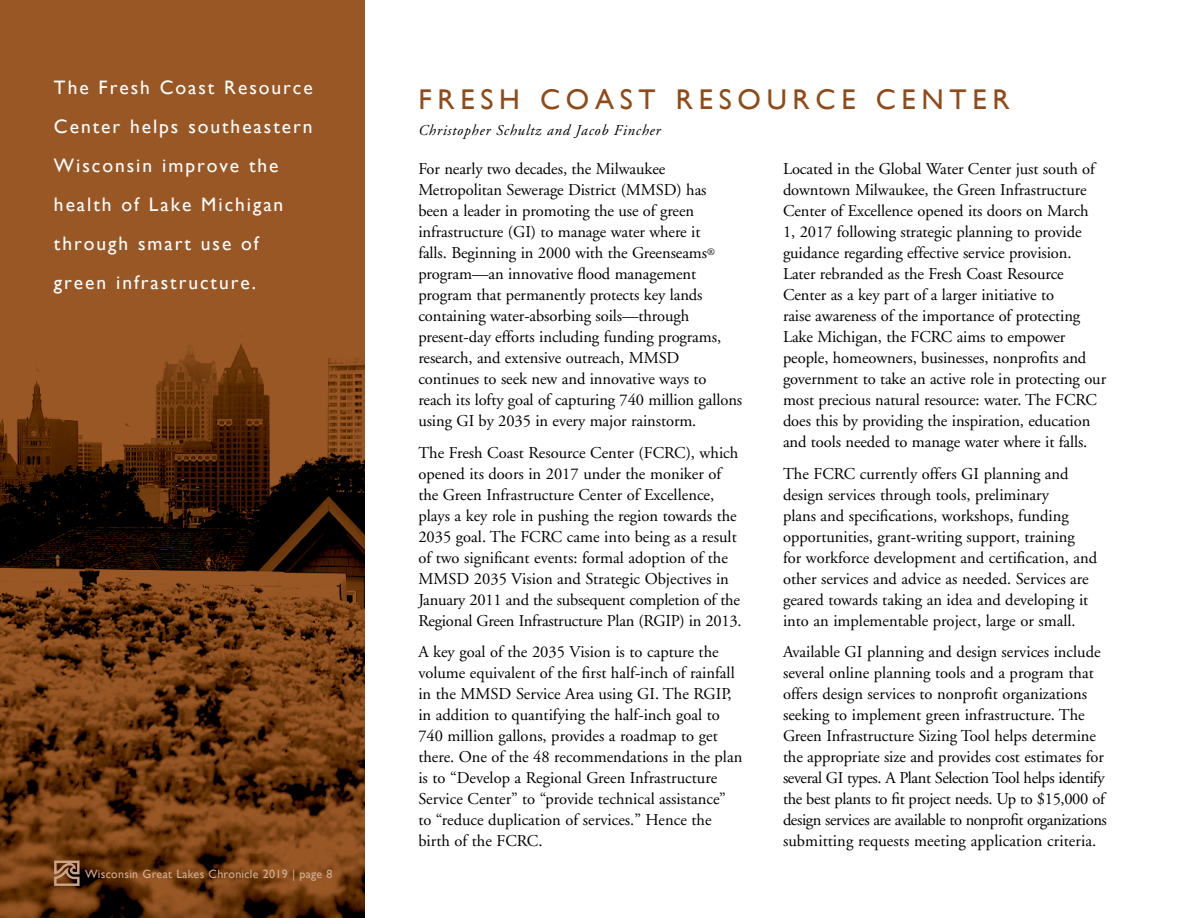
<style>
.page{position:relative;width:1188px;height:918px;background:#fff}
.page>*{position:absolute;margin:0;border:0;box-sizing:border-box;transform-origin:0 0}
.t1{font:28.5px "Gill Sans";letter-spacing:.2em;color:#8f4a18}
.t2{font:19.5px/39px "Gill Sans";letter-spacing:.1em;color:#fff}
.t3{font:16.5px/21px "Adobe Garamond";letter-spacing:-.005em;color:#000}
.t4{font:italic 15px "Adobe Garamond";letter-spacing:.05em;color:#000}
.t5{font:12px "Gill Sans";letter-spacing:.025em;color:#d0ae93}
</style>
<div class="page">
<img style="left:0;top:0;width:364px;height:918px">
<svg style="left:54px;top:861px;width:26px;height:25px"></svg>
<p class="t2" style="left:54px;top:68px;width:260px">The Fresh Coast Resource<br>Center helps southeastern<br>Wisconsin improve the health of Lake Michigan through smart use of green infrastructure.</p>
<h1 class="t1" style="left:418px;top:83px;width:593px">FRESH COAST RESOURCE CENTER</h1>
<p class="t4" style="left:418px;top:122px;width:244px">Christopher Schultz and Jacob Fincher</p>
<p class="t3" style="left:418px;top:159px;width:325px">For nearly two decades, the Milwaukee Metropolitan Sewerage District (MMSD) has<br>been a leader in promoting the use of green infrastructure (GI) to manage water where it<br>falls. Beginning in 2000 with the Greenseams<sup>® </sup>program—an innovative flood management program that permanently protects key lands containing water-absorbing soils—through present-day efforts including funding programs, research, and extensive outreach, MMSD continues to seek new and innovative ways to reach its lofty goal of capturing 740 million gallons using GI by 2035 in every major rainstorm.</p>
<p class="t3" style="left:418px;top:442px;width:325px">The Fresh Coast Resource Center (FCRC), which opened its doors in 2017 under the moniker of the Green Infrastructure Center of Excellence, plays a key role in pushing the region towards the 2035 goal. The FCRC came into being as a result of two significant events: formal adoption of the MMSD 2035 Vision and Strategic Objectives in January 2011 and the subsequent completion of the Regional Green Infrastructure Plan (RGIP) in 2013.</p>
<p class="t3" style="left:418px;top:642px;width:325px">A key goal of the 2035 Vision is to capture the volume equivalent of the first half-inch of rainfall in the MMSD Service Area using GI. The RGIP, in addition to quantifying the half-inch goal to 740 million gallons, provides a roadmap to get there. One of the 48 recommendations in the plan is to “Develop a Regional Green Infrastructure Service Center” to “provide technical assistance” to “reduce duplication of services.” Hence the birth of the FCRC.</p>
<p class="t3" style="left:783px;top:159px;width:325px">Located in the Global Water Center just south of downtown Milwaukee, the Green Infrastructure Center of Excellence opened its doors on March<br>1, 2017 following strategic planning to provide guidance regarding effective service provision.<br>Later rebranded as the Fresh Coast Resource Center as a key part of a larger initiative to<br>raise awareness of the importance of protecting Lake Michigan, the FCRC aims to empower people, homeowners, businesses, nonprofits and government to take an active role in protecting our most precious natural resource: water. The FCRC does this by providing the inspiration, education and tools needed to manage water where it falls.</p>
<p class="t3" style="left:783px;top:463px;width:316px">The FCRC currently offers GI planning and design services through tools, preliminary<br>plans and specifications, workshops, funding opportunities, grant-writing support, training for workforce development and certification, and other services and advice as needed. Services are geared towards taking an idea and developing it into an implementable project, large or small.</p>
<p class="t3" style="left:783px;top:642px;width:325px">Available GI planning and design services include several online planning tools and a program that offers design services to nonprofit organizations seeking to implement green infrastructure. The Green Infrastructure Sizing Tool helps determine the appropriate size and provides cost estimates for several GI types. A Plant Selection Tool helps identify the best plants to fit project needs. Up to $15,000 of design services are available to nonprofit organizations submitting requests meeting application criteria.</p>
<p class="t5" style="left:85px;top:867px;width:249px">Wisconsin Great Lakes Chronicle 2019 | page 8</p>
</div>
